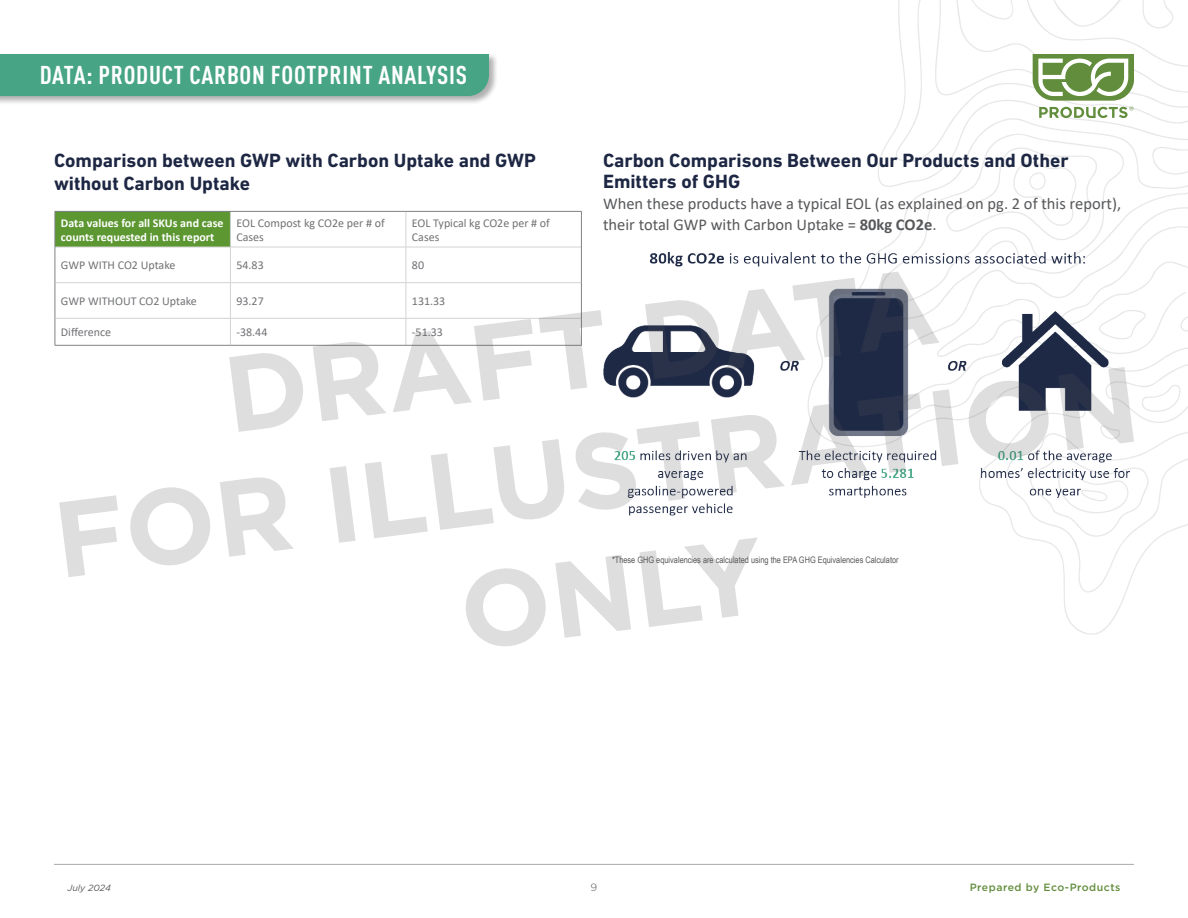
<style>
.page{position:relative;width:1188px;height:918px;background:#fff}
.page>*{position:absolute;margin:0;border:0;box-sizing:border-box;transform-origin:0 0}
.Sell_Sheet_Name_P3-END{font:700 condensed 25.5px "DINOT";letter-spacing:.03em;color:#fff}
.t1{font:700 19.5px/23.4px "DIN Next LT Pro";color:#1d2743}
.t2{font:16.5px/21px "Calibri";color:#57585a}
.Basic_Table{font:12px/14.1px "Calibri";color:#717275}
.Basic_Table-2{font:700 12px/14.1px "Calibri";color:#fff}
.Sell_Sheet_Footer_URL{font:500 10.5px "Gotham";letter-spacing:.05em;color:#628d3c}
.Sell_Sheet_Page_Number{font:300 10.5px "Gotham";color:#57585a}
.t3{font:9px "Arial Narrow";color:#57585a}
.Sell_Sheet_Modified_Date{font:italic 9px "Gotham";color:#57585a}
.s1{font-weight:700}
</style>
<div class="page">
<svg style="left:898px;top:0;width:24px;height:118px"></svg>
<svg style="left:878px;top:133px;width:310px;height:461px"></svg>
<svg style="left:935px;top:0;width:253px;height:118px"></svg>
<div style="left:0;top:53px;width:498px;height:52px;background:#231f20;opacity:.35"></div>
<div style="left:0;top:54px;width:489px;height:42px;background:#47a586"></div>
<hr style="left:54px;top:864px;width:1080px;height:1px;background:#a8a9ad">
<div style="left:55px;top:211px;width:175px;height:36px;background:#5c9731"></div>
<hr style="left:230px;top:212px;width:1px;height:35px;background:#d1d2d4">
<hr style="left:230px;top:247px;width:1px;height:35px;background:#d1d2d4">
<hr style="left:230px;top:247px;width:176px;height:1px;background:#d1d2d4">
<hr style="left:406px;top:247px;width:175px;height:1px;background:#d1d2d4">
<hr style="left:55px;top:247px;width:175px;height:1px;background:#d1d2d4">
<hr style="left:406px;top:212px;width:1px;height:35px;background:#d1d2d4">
<hr style="left:406px;top:247px;width:1px;height:35px;background:#d1d2d4">
<hr style="left:55px;top:282px;width:175px;height:1px;background:#d1d2d4">
<hr style="left:55px;top:318px;width:175px;height:1px;background:#d1d2d4">
<hr style="left:55px;top:211px;width:175px;height:1px;background:#808285">
<hr style="left:55px;top:212px;width:1px;height:35px;background:#808285">
<hr style="left:230px;top:211px;width:176px;height:1px;background:#808285">
<hr style="left:406px;top:211px;width:176px;height:1px;background:#808285">
<hr style="left:581px;top:212px;width:1px;height:35px;background:#808285">
<hr style="left:55px;top:247px;width:1px;height:36px;background:#808285">
<hr style="left:581px;top:247px;width:1px;height:36px;background:#808285">
<hr style="left:55px;top:283px;width:1px;height:35px;background:#808285">
<svg style="left:55px;top:318px;width:1px;height:27px"></svg>
<hr style="left:55px;top:345px;width:175px;height:1px;background:#808285">
<img style="left:650px;top:249px;width:484px;height:118px">
<svg style="left:466px;top:577px;width:273px;height:70px"></svg>
<svg style="left:59px;top:367px;width:1075px;height:210px"></svg>
<svg style="left:229px;top:272px;width:710px;height:160px"></svg>
<p class="Sell_Sheet_Name_P3-END" style="left:40px;top:59px;width:429px">DATA: PRODUCT CARBON FOOTPRINT ANALYSIS</p>
<p class="t1" style="left:54px;top:148px;width:483px">Comparison between GWP with Carbon Uptake and GWP without Carbon Uptake</p>
<p class="t1" style="left:603px;top:149px;width:467px;line-height:21px">Carbon Comparisons Between Our Products and Other<br>Emitters of GHG</p>
<p class="t2" style="left:603px;top:193px;width:520px">When these products have a typical EOL (as explained on pg. 2 of this report), their total GWP with Carbon Uptake = <span class="s1">80kg CO2e</span>.</p>
<p class="Basic_Table-2" style="left:61px;top:215px;width:164px">Data values for all SKUs and case counts requested in this report</p>
<p class="Basic_Table" style="left:236px;top:215px;width:150px">EOL Compost kg CO2e per # of<br>Cases</p>
<p class="Basic_Table" style="left:412px;top:215px;width:140px">EOL Typical kg CO2e per # of<br>Cases</p>
<p class="Basic_Table" style="left:61px;top:258px;width:116px">GWP WITH CO2 Uptake</p>
<p class="Basic_Table" style="left:236px;top:258px;width:29px">54.83</p>
<p class="Basic_Table" style="left:412px;top:258px;width:14px">80</p>
<p class="Basic_Table" style="left:61px;top:294px;width:137px">GWP WITHOUT CO2 Uptake</p>
<p class="Basic_Table" style="left:236px;top:294px;width:29px">93.27</p>
<p class="Basic_Table" style="left:412px;top:294px;width:35px">131.33</p>
<p class="Basic_Table" style="left:61px;top:325px;width:52px">Difference</p>
<p class="Basic_Table" style="left:236px;top:325px;width:33px">-38.44</p>
<p class="Basic_Table" style="left:412px;top:325px;width:33px">-51.33</p>
<p class="t3" style="left:612px;top:554px;width:288px">*These GHG equivalencies are calculated using the EPA GHG Equivalencies Calculator</p>
<p class="Sell_Sheet_Modified_Date" style="left:68px;top:882px;width:45px">July 2024</p>
<p class="Sell_Sheet_Page_Number" style="left:591px;top:881px;width:8px">9</p>
<p class="Sell_Sheet_Footer_URL" style="left:970px;top:880px;width:152px">Prepared by Eco-Products</p>
</div>
